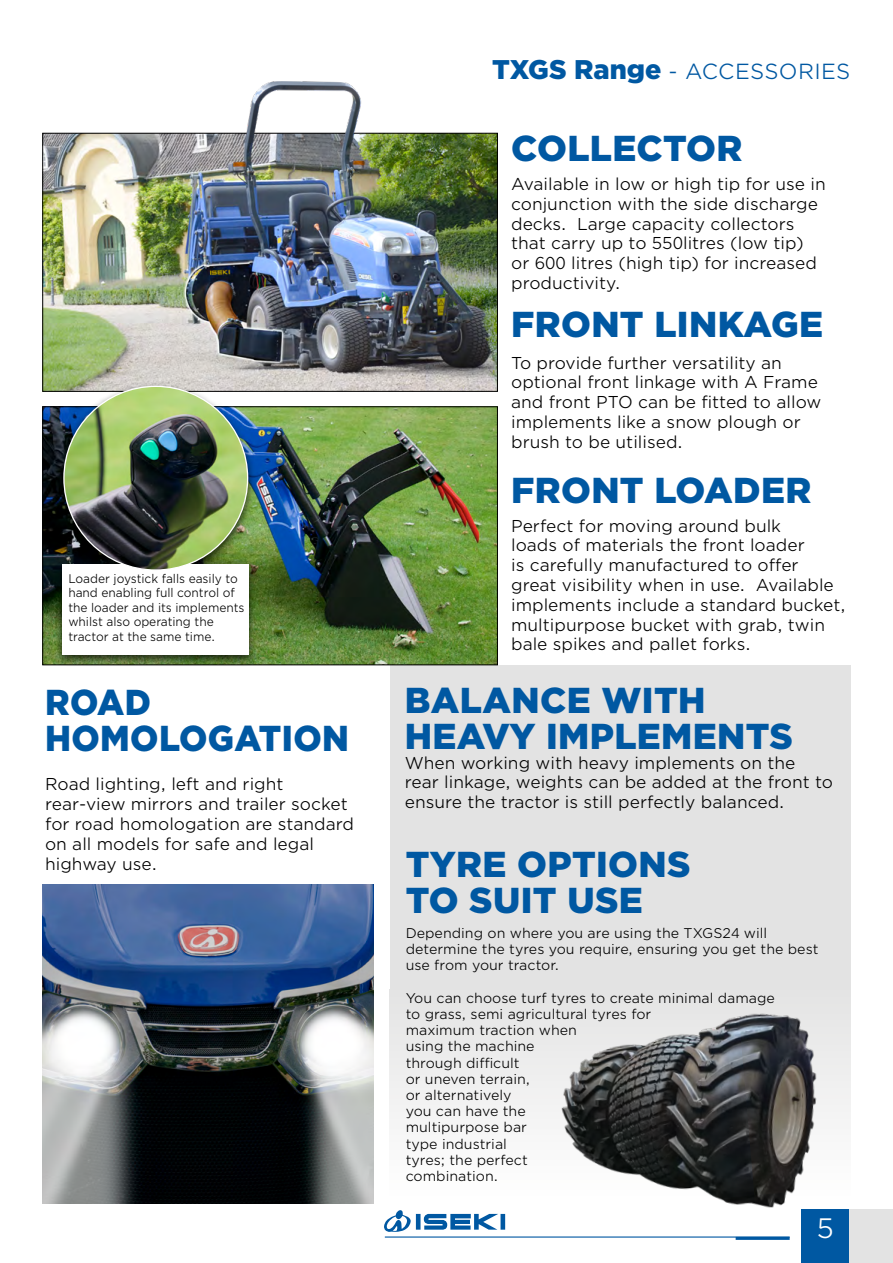
<style>
.page{position:relative;width:893px;height:1263px;background:#fff}
.page>*{position:absolute;margin:0;border:0;box-sizing:border-box;transform-origin:0 0}
.t1{font:900 36px/36px "Gotham";letter-spacing:.01em;color:#0058a2}
.t2{font:900 36px/36px "Gotham";letter-spacing:.01em;color:#0058a2;scale:.95 1}
.t3{font:27px "Gotham Office";color:#fff}
.t4{font:21px "Gotham Office";letter-spacing:.015em;color:#0058a2}
.t5{font:16.5px/19.8px "Gotham Office";color:#000}
.t6{font:13.5px/16.2px "Gotham Office";color:#000}
.t7{font:12px/14.4px "Gotham Office";letter-spacing:-.005em;color:#000;scale:.95 1}
.s1{font-family:"Gotham";font-weight:900;font-size:27px}
</style>
<div class="page">
<div style="left:390px;top:665px;width:460px;height:324px;background:#e3e3e3"></div>
<div style="left:390px;top:989px;width:460px;height:213px;background:linear-gradient(to bottom,#e4e4e3,#fff)"></div>
<div style="left:801px;top:1210px;width:49px;height:53px;background:#0058a2"></div>
<svg style="left:384px;top:1210px;width:121px;height:22px"></svg>
<hr style="left:385px;top:1236px;width:405px;height:1px;background:#0058a2">
<hr style="left:736px;top:1237px;width:54px;height:3px;background:#0058a2">
<div style="left:849px;top:1210px;width:44px;height:53px;background:#e3e3e3"></div>
<img style="left:45px;top:142px;width:451px;height:248px">
<img style="left:45px;top:409px;width:451px;height:254px">
<img style="left:43px;top:81px;width:455px;height:61px">
<div style="left:54px;top:381px;width:203px;height:286px;background:#000;opacity:.75"></div>
<div style="left:63px;top:564px;width:186px;height:90px;background:#fff"></div>
<img style="left:64px;top:386px;width:184px;height:184px;border-radius:92px">
<img style="left:547px;top:1012px;width:288px;height:198px">
<img style="left:43px;top:885px;width:330px;height:318px">
<p class="t7" style="left:68px;top:571px;width:187px">Loader joystick falls easily to hand enabling full control of the loader and its implements whilst also operating the tractor at the same time.</p>
<h1 class="t2" style="left:45px;top:683px;width:321px">ROAD<br>HOMOLOGATION</h1>
<p class="t5" style="left:45px;top:774px;width:310px">Road lighting, left and right rear-view mirrors and trailer socket for road homologation are standard on all models for safe and legal highway use.</p>
<p class="t4" style="left:492px;top:58px;width:360px"><span class="s1">TXGS Range</span> - ACCESSORIES</p>
<h1 class="t1" style="left:511px;top:129px;width:233px">COLLECTOR</h1>
<p class="t5" style="left:511px;top:174px;width:316px">Available in low or high tip for use in conjunction with the side discharge decks. Large capacity collectors that carry up to 550litres (low tip) or 600 litres (high tip) for increased productivity.</p>
<h1 class="t1" style="left:511px;top:305px;width:313px">FRONT LINKAGE</h1>
<p class="t5" style="left:511px;top:352px;width:312px">To provide further versatility an optional front linkage with A Frame and front PTO can be fitted to allow implements like a snow plough or brush to be utilised.</p>
<h1 class="t1" style="left:511px;top:471px;width:302px">FRONT LOADER</h1>
<p class="t5" style="left:511px;top:515px;width:336px">Perfect for moving around bulk<br>loads of materials the front loader<br>is carefully manufactured to offer great visibility when in use. Available implements include a standard bucket, multipurpose bucket with grab, twin bale spikes and pallet forks.</p>
<h1 class="t1" style="left:405px;top:681px;width:390px">BALANCE WITH<br>HEAVY IMPLEMENTS</h1>
<p class="t5" style="left:405px;top:752px;width:430px">When working with heavy implements on the rear linkage, weights can be added at the front to ensure the tractor is still perfectly balanced.</p>
<h1 class="t1" style="left:406px;top:845px;width:286px">TYRE OPTIONS<br>TO SUIT USE</h1>
<p class="t6" style="left:406px;top:924px;width:414px">Depending on where you are using the TXGS24 will determine the tyres you require, ensuring you get the best use from your tractor.</p>
<p class="t6" style="left:406px;top:989px;width:371px">You can choose turf tyres to create minimal damage to grass, semi agricultural tyres for<br>maximum traction when<br>using the machine<br>through difficult<br>or uneven terrain,<br>or alternatively<br>you can have the<br>multipurpose bar<br>type industrial<br>tyres; the perfect<br>combination.</p>
<h2 class="t3" style="left:817px;top:1210px;width:19px">5</h2>
</div>
